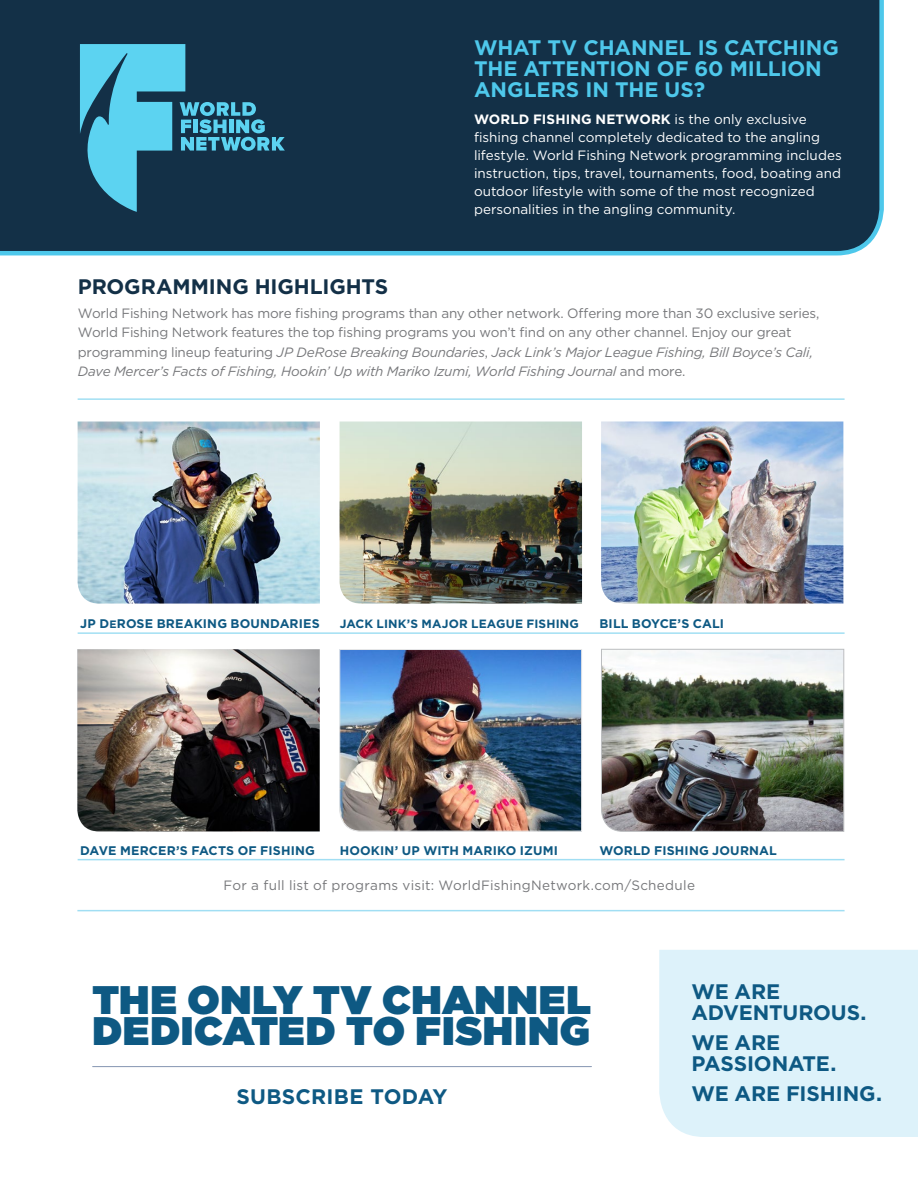
<style>
.page{position:relative;width:918px;height:1188px;background:#fff}
.page>*{position:absolute;margin:0;border:0;box-sizing:border-box;transform-origin:0 0}
.t1{font:900 39.9px/31.3px "Gotham";letter-spacing:.015em;color:#0e5983}
.t2{font:700 21px/21px "Gotham";letter-spacing:-.005em;color:#4ec8eb}
.t3{font:700 21px/21px "Gotham";letter-spacing:-.01em;color:#0e5983}
.t4{font:700 21px "Gotham";letter-spacing:-.005em;color:#133047}
.t5{font:700 21px "Gotham";letter-spacing:.015em;color:#0e5983}
.t6{font:13.5px/19.5px "Gotham";letter-spacing:-.01em;color:#77787b}
.t7{font:13.5px/18px "Gotham";color:#fff}
.t8{font:13.5px "Gotham";letter-spacing:.02em;color:#77787b}
.t9{font:700 12.45px "Gotham";letter-spacing:.01em;color:#0e5983}
.t10{font:700 12px "Gotham";letter-spacing:.015em;color:#0e5983}
.s1{font-weight:700}
.s2{font-style:italic}
.s3{font-size:10.65px}
</style>
<div class="page">
<div style="left:0;top:0;width:884px;height:256px;background:#133047"></div>
<div style="left:659px;top:950px;width:259px;height:187px;background:#ddf2fa"></div>
<hr style="left:93px;top:1066px;width:498px;height:1px;background:#8596b2">
<img style="left:601px;top:422px;width:242px;height:182px">
<img style="left:339px;top:649px;width:243px;height:183px">
<hr style="left:78px;top:910px;width:766px;height:1px;background:#79d1ee">
<hr style="left:78px;top:398px;width:766px;height:2px;background:#79d1ee">
<img style="left:77px;top:649px;width:243px;height:183px">
<img style="left:340px;top:422px;width:242px;height:182px">
<img style="left:601px;top:649px;width:243px;height:183px">
<hr style="left:78px;top:632px;width:766px;height:2px;background:#79d1ee">
<hr style="left:78px;top:859px;width:766px;height:1px;background:#79d1ee">
<img style="left:78px;top:422px;width:242px;height:182px">
<svg style="left:78px;top:44px;width:207px;height:168px;background:#2f6e88"></svg>
<h2 class="t2" style="left:474px;top:37px;width:366px">WHAT TV CHANNEL IS CATCHING<br>THE ATTENTION OF 60 MILLION<br>ANGLERS IN THE US?</h2>
<p class="t7" style="left:474px;top:110px;width:369px"><span class="s1">WORLD FISHING NETWORK</span> is the only exclusive fishing channel completely dedicated to the angling lifestyle. World Fishing Network programming includes instruction, tips, travel, tournaments, food, boating and outdoor lifestyle with some of the most recognized personalities in the angling community.</p>
<h2 class="t4" style="left:78px;top:272px;width:312px">PROGRAMMING HIGHLIGHTS</h2>
<p class="t6" style="left:78px;top:303px;width:743px">World Fishing Network has more fishing programs than any other network. Offering more than 30 exclusive series, World Fishing Network features the top fishing programs you won’t find on any other channel. Enjoy our great programming lineup featuring <span class="s2">JP DeRose Breaking Boundaries</span>, <span class="s2">Jack Link’s Major League Fishing, Bill Boyce’s Cali, Dave Mercer’s Facts of Fishing, Hookin’ Up with Mariko Izumi, World Fishing Journal</span> and more.</p>
<p class="t9" style="left:80px;top:616px;width:241px">JP D<span class="s3">E</span>ROSE BREAKING BOUNDARIES</p>
<p class="t10" style="left:340px;top:616px;width:241px">JACK LINK’S MAJOR LEAGUE FISHING</p>
<p class="t9" style="left:599px;top:616px;width:126px">BILL BOYCE’S CALI</p>
<p class="t9" style="left:80px;top:842px;width:236px">DAVE MERCER’S FACTS OF FISHING</p>
<p class="t9" style="left:340px;top:842px;width:220px">HOOKIN’ UP WITH MARIKO IZUMI</p>
<p class="t9" style="left:599px;top:842px;width:179px">WORLD FISHING JOURNAL</p>
<p class="t8" style="left:224px;top:876px;width:473px">For a full list of programs visit: WorldFishingNetwork.com/Schedule</p>
<h1 class="t1" style="left:92px;top:983px;width:500px">THE ONLY TV CHANNEL<br>DEDICATED TO FISHING</h1>
<h2 class="t3" style="left:691px;top:981px;width:176px">WE ARE<br>ADVENTUROUS.</h2>
<h2 class="t3" style="left:691px;top:1032px;width:147px">WE ARE<br>PASSIONATE.</h2>
<h2 class="t5" style="left:236px;top:1082px;width:213px">SUBSCRIBE TODAY</h2>
<h2 class="t3" style="left:691px;top:1083px;width:192px">WE ARE FISHING.</h2>
</div>
